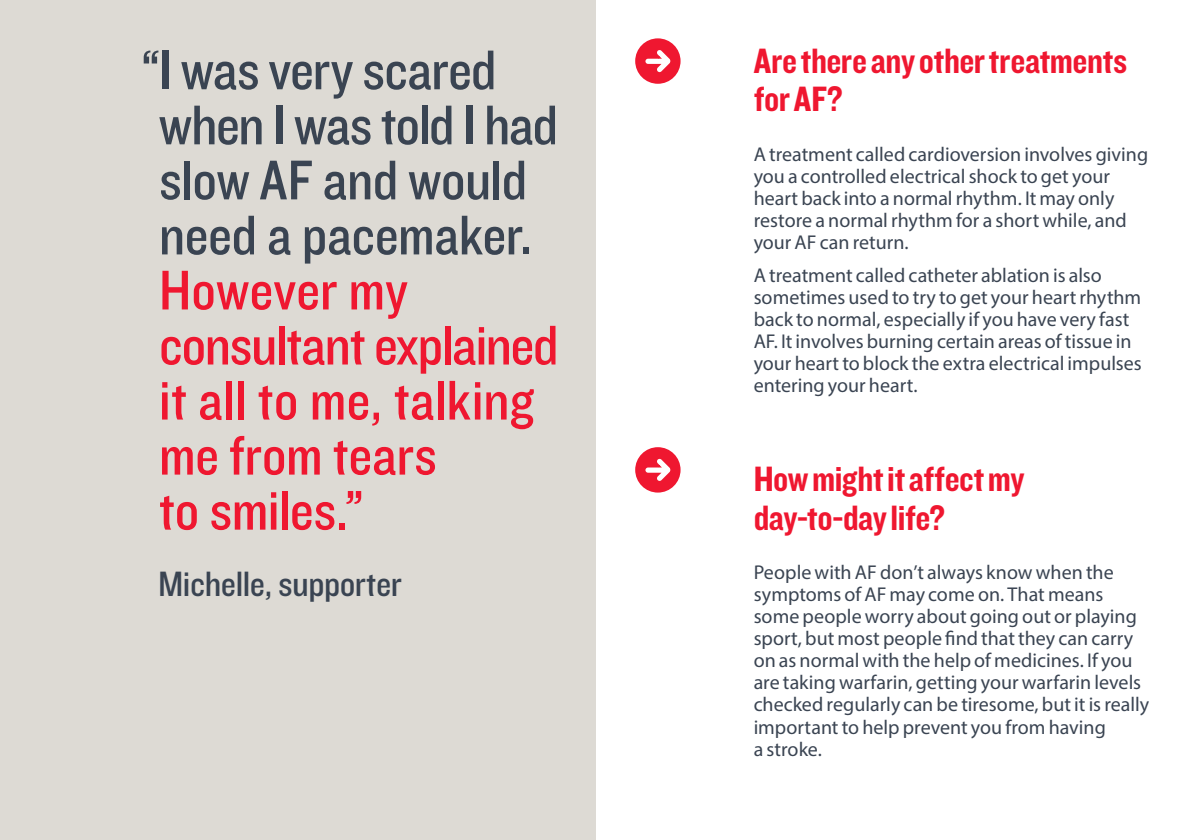
<style>
.page{position:relative;width:1191px;height:840px;background:#fff}
.page>*{position:absolute;margin:0;border:0;box-sizing:border-box;transform-origin:0 0}
.t1{font:58px/55px "Knockout 30 Junior Welterwt";letter-spacing:-.01em;color:#ef1730}
.t2{font:58px/55px "Knockout 30 Junior Welterwt";letter-spacing:-.015em;color:#3a4452}
.t3{font:36.4px/38.6px "Knockout 50 Welterweight";letter-spacing:-.01em;color:#ef1730}
.t4{font:36.4px "Knockout 30 Junior Welterwt";letter-spacing:-.015em;color:#3a4452}
.t5{font:20px/22px "Myriad Pro";color:#3a4452}
</style>
<div class="page">
<div style="left:0;top:0;width:595px;height:839px;background:#dddad4"></div>
<div style="left:635px;top:38px;width:45px;height:46px;background:#ef1730;border-radius:50%"></div>
<svg style="left:645px;top:50px;width:26px;height:23px"></svg>
<div style="left:635px;top:447px;width:45px;height:45px;background:#ef1730;border-radius:50%"></div>
<svg style="left:645px;top:458px;width:26px;height:23px"></svg>
<h1 class="t2" style="left:159px;top:40px;width:401px;text-indent:-18px">“I was very scared when I was told I had slow AF and would need a pacemaker.</h1>
<h1 class="t1" style="left:159px;top:260px;width:401px">However my consultant explained it all to me, talking me from tears<br>to smiles.”</h1>
<h2 class="t4" style="left:158px;top:559px;width:245px">Michelle, supporter</h2>
<h2 class="t3" style="left:753px;top:40px;width:375px">Are there any other treatments for AF?</h2>
<p class="t5" style="left:753px;top:143px;width:396px">A treatment called cardioversion involves giving you a controlled electrical shock to get your heart back into a normal rhythm. It may only restore a normal rhythm for a short while, and your AF can return.</p>
<p class="t5" style="left:753px;top:264px;width:390px">A treatment called catheter ablation is also sometimes used to try to get your heart rhythm back to normal, especially if you have very fast AF. It involves burning certain areas of tissue in your heart to block the extra electrical impulses entering your heart.</p>
<h2 class="t3" style="left:753px;top:458px;width:272px">How might it affect my day-to-day life?</h2>
<p class="t5" style="left:753px;top:561px;width:397px">People with AF don’t always know when the symptoms of AF may come on. That means some people worry about going out or playing sport, but most people find that they can carry on as normal with the help of medicines. If you are taking warfarin, getting your warfarin levels checked regularly can be tiresome, but it is really important to help prevent you from having<br>a stroke.</p>
</div>
